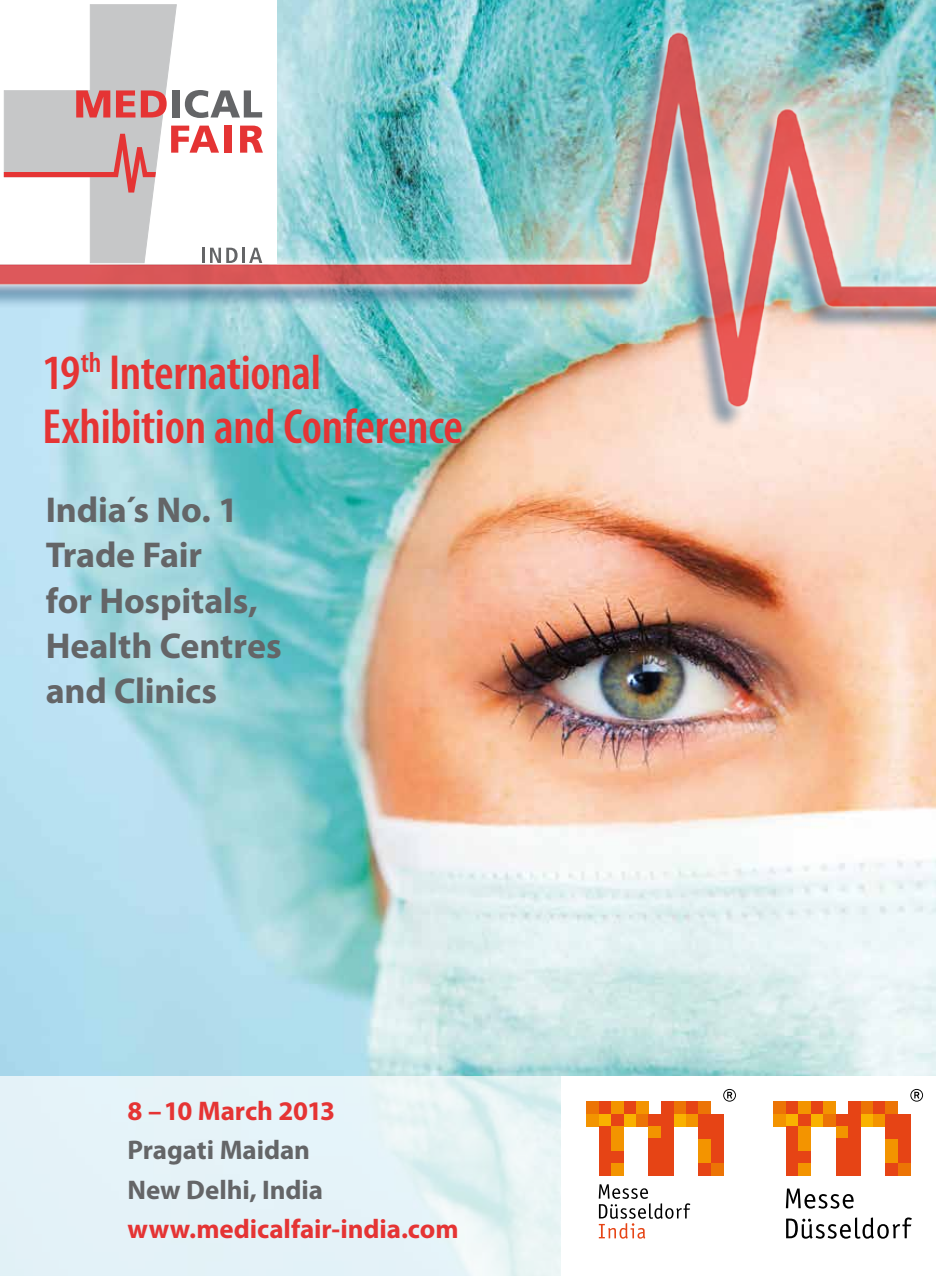
<style>
.page{position:relative;width:936px;height:1276px;background:#fff}
.page>*{position:absolute;margin:0;border:0;box-sizing:border-box;transform-origin:0 0}
.t1{font:600 condensed 49.5px/54px "Myriad Pro";letter-spacing:-.005em;color:#e53434}
.t2{font:700 36px/45px "Myriad Pro";letter-spacing:-.005em;color:#646567}
.t3{font:700 27px "Myriad Pro";letter-spacing:-.005em;color:#e53434}
.t4{font:700 27px/39.6px "Myriad Pro";letter-spacing:-.005em;color:#646567}
</style>
<div class="page">
<img style="left:0;top:442px;width:935px;height:634px">
<img style="left:0;top:0;width:935px;height:442px">
<div style="left:0;top:0;width:276px;height:264px;background:#fff"></div>
<svg style="left:4px;top:4px;width:259px;height:259px"></svg>
<div style="left:0;top:1076px;width:561px;height:200px;background:#e5f3f8"></div>
<svg style="left:786px;top:1217px;width:125px;height:21px"></svg>
<svg style="left:785px;top:1188px;width:68px;height:20px"></svg>
<div style="left:773px;top:1114px;width:13px;height:12px;background:#f39400"></div>
<div style="left:786px;top:1101px;width:12px;height:13px;background:#e64415"></div>
<div style="left:786px;top:1114px;width:12px;height:12px;background:#f9b200"></div>
<div style="left:798px;top:1101px;width:13px;height:13px;background:#f39400"></div>
<div style="left:798px;top:1114px;width:13px;height:12px;background:#e64415"></div>
<div style="left:811px;top:1101px;width:12px;height:13px;background:#e64415"></div>
<div style="left:811px;top:1114px;width:12px;height:12px;background:#f9b200"></div>
<div style="left:823px;top:1101px;width:12px;height:13px;background:#f39400"></div>
<div style="left:823px;top:1114px;width:12px;height:12px;background:#ec7405"></div>
<div style="left:860px;top:1101px;width:13px;height:13px;background:#ec7405"></div>
<div style="left:860px;top:1114px;width:13px;height:12px;background:#f9b200"></div>
<div style="left:873px;top:1101px;width:12px;height:13px;background:#e64415"></div>
<div style="left:873px;top:1114px;width:12px;height:12px;background:#f39400"></div>
<div style="left:885px;top:1101px;width:13px;height:13px;background:#ec7405"></div>
<div style="left:885px;top:1114px;width:13px;height:24px;background:#e64415"></div>
<div style="left:898px;top:1114px;width:12px;height:49px;background:#e64415"></div>
<div style="left:786px;top:1126px;width:12px;height:50px;background:#e64415"></div>
<div style="left:798px;top:1126px;width:13px;height:25px;background:#f39400"></div>
<div style="left:798px;top:1151px;width:13px;height:12px;background:#e64415"></div>
<div style="left:798px;top:1163px;width:13px;height:13px;background:#f39400"></div>
<div style="left:885px;top:1138px;width:13px;height:25px;background:#f39400"></div>
<div style="left:898px;top:1163px;width:12px;height:13px;background:#ec7405"></div>
<div style="left:773px;top:1101px;width:13px;height:13px;background:#ec7405"></div>
<div style="left:835px;top:1114px;width:13px;height:12px;background:#e64415"></div>
<div style="left:835px;top:1126px;width:13px;height:12px;background:#f39400"></div>
<div style="left:835px;top:1138px;width:13px;height:38px;background:#e64415"></div>
<div style="left:848px;top:1101px;width:12px;height:75px;background:#e64415"></div>
<div style="left:885px;top:1163px;width:13px;height:13px;background:#e64415"></div>
<svg style="left:910px;top:1089px;width:13px;height:12px"></svg>
<div style="left:586px;top:1114px;width:13px;height:12px;background:#f39400"></div>
<div style="left:599px;top:1101px;width:12px;height:13px;background:#e64415"></div>
<div style="left:599px;top:1114px;width:12px;height:12px;background:#f9b200"></div>
<div style="left:611px;top:1101px;width:12px;height:13px;background:#f39400"></div>
<div style="left:611px;top:1114px;width:12px;height:12px;background:#e64415"></div>
<div style="left:623px;top:1101px;width:13px;height:13px;background:#e64415"></div>
<div style="left:623px;top:1114px;width:13px;height:12px;background:#f9b200"></div>
<div style="left:636px;top:1101px;width:12px;height:13px;background:#f39400"></div>
<div style="left:636px;top:1114px;width:12px;height:12px;background:#ec7405"></div>
<div style="left:673px;top:1101px;width:13px;height:13px;background:#ec7405"></div>
<div style="left:673px;top:1114px;width:13px;height:12px;background:#f9b200"></div>
<div style="left:686px;top:1101px;width:12px;height:13px;background:#e64415"></div>
<div style="left:686px;top:1114px;width:12px;height:12px;background:#f39400"></div>
<div style="left:698px;top:1101px;width:12px;height:13px;background:#ec7405"></div>
<div style="left:698px;top:1114px;width:12px;height:24px;background:#e64415"></div>
<div style="left:710px;top:1114px;width:13px;height:49px;background:#e64415"></div>
<div style="left:599px;top:1126px;width:12px;height:50px;background:#e64415"></div>
<div style="left:611px;top:1126px;width:12px;height:25px;background:#f39400"></div>
<div style="left:611px;top:1151px;width:12px;height:12px;background:#e64415"></div>
<div style="left:611px;top:1163px;width:12px;height:13px;background:#f39400"></div>
<div style="left:698px;top:1138px;width:12px;height:25px;background:#f39400"></div>
<div style="left:710px;top:1163px;width:13px;height:13px;background:#ec7405"></div>
<div style="left:586px;top:1101px;width:13px;height:13px;background:#ec7405"></div>
<div style="left:648px;top:1114px;width:13px;height:12px;background:#e64415"></div>
<div style="left:648px;top:1126px;width:13px;height:12px;background:#f39400"></div>
<div style="left:648px;top:1138px;width:13px;height:38px;background:#e64415"></div>
<div style="left:661px;top:1101px;width:12px;height:75px;background:#e64415"></div>
<div style="left:698px;top:1163px;width:12px;height:13px;background:#e64415"></div>
<svg style="left:723px;top:1089px;width:13px;height:12px"></svg>
<svg style="left:598px;top:1184px;width:92px;height:54px"></svg>
<h1 class="t1" style="left:43px;top:344px;width:422px">19<sup>th</sup> International<br>Exhibition and Conference</h1>
<p class="t2" style="left:46px;top:487px;width:237px">India´s No. 1<br>Trade Fair<br>for Hospitals,<br>Health Centres and Clinics</p>
<p class="t3" style="left:128px;top:1092px;width:209px">8 –10 March 2013</p>
<p class="t4" style="left:128px;top:1129px;width:197px">Pragati Maidan<br>New Delhi, India</p>
<p class="t3" style="left:128px;top:1211px;width:332px">www.medicalfair-india.com</p>
</div>
